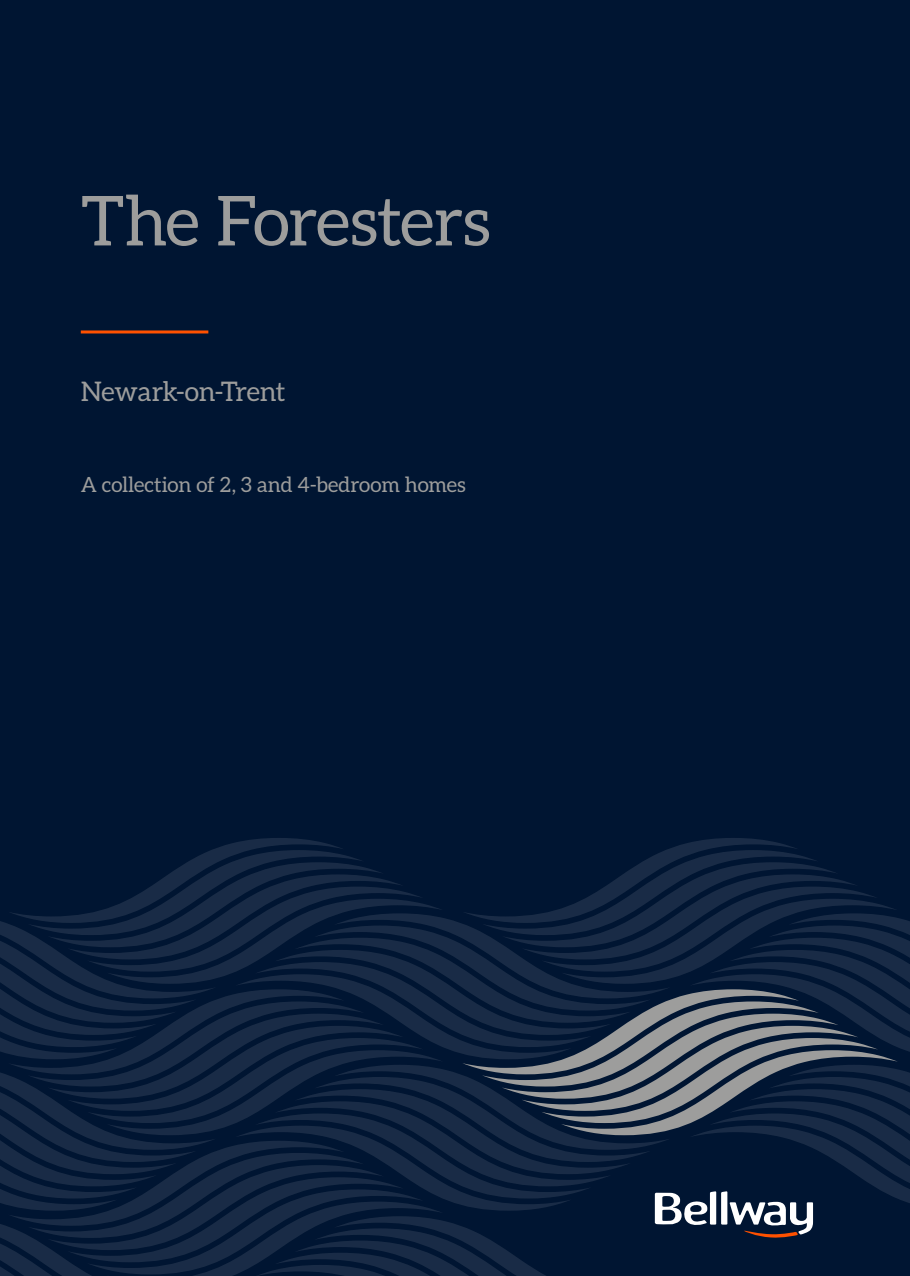
<style>
.page{position:relative;width:910px;height:1276px;background:#001532}
.page>*{position:absolute;margin:0;border:0;box-sizing:border-box;transform-origin:0 0}
.t1{font:69px "Aleo";letter-spacing:-.02em;color:#9d9d9c}
.t2{font:27px "Aleo";letter-spacing:-.015em;color:#9d9d9c}
.t3{font:21px "Aleo";letter-spacing:-.01em;color:#9d9d9c}
</style>
<div class="page">
<hr style="left:81px;top:330px;width:127px;height:3px;background:#ff5100">
<svg style="left:0;top:838px;width:910px;height:438px"></svg>
<h1 class="t1" style="left:81px;top:182px;width:411px">The Foresters</h1>
<p class="t2" style="left:81px;top:376px;width:206px">Newark-on-Trent</p>
<p class="t3" style="left:81px;top:473px;width:386px">A collection of 2, 3 and 4-bedroom homes</p>
</div>
